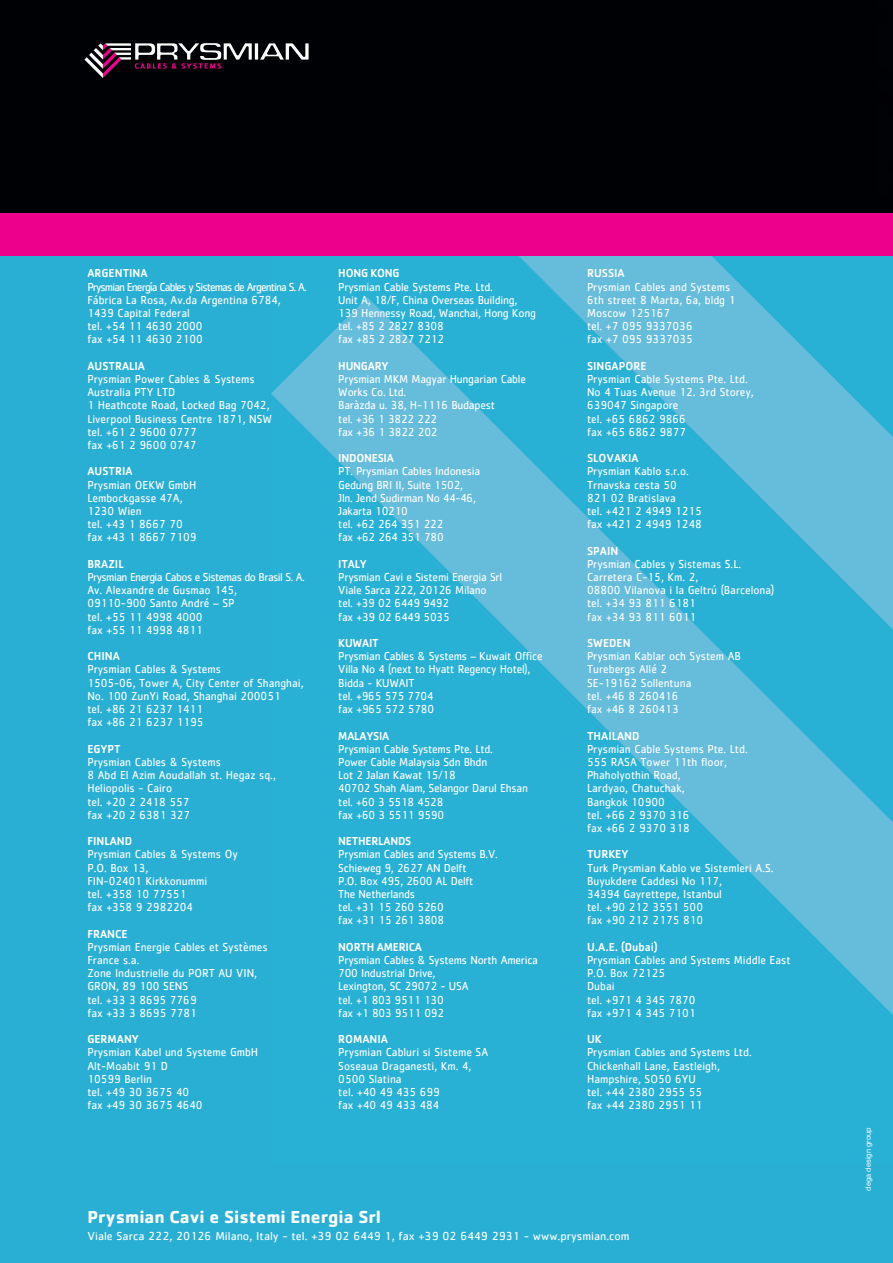
<style>
.page{position:relative;width:893px;height:1263px;background:#2aafd4}
.page>*{position:absolute;margin:0;border:0;box-sizing:border-box;transform-origin:0 0}
.t1{font:700 18px "Cachet";color:#fff}
.t2{font:12px/13.2px "Cachet";color:#fff;scale:.95 1}
.t3{font:12px/13.2px "Cachet";letter-spacing:-.02em;color:#fff;scale:.95 1}
.t4{font:500 12px "Cachet";color:#fff;scale:.95 1}
.t5{font:12px "Cachet";color:#fff}
.t6{font:500 12px "Cachet";letter-spacing:-.02em;color:#fff;scale:.95 1}
.t7{font:7.5px "Helvetica Neue";color:#fff}
</style>
<div class="page">
<img style="left:272px;top:256px;width:621px;height:759px">
<div style="left:0;top:0;width:893px;height:213px;background:#000104"></div>
<div style="left:0;top:213px;width:893px;height:43px;background:#ec008c"></div>
<svg style="left:84px;top:43px;width:225px;height:35px"></svg>
<p class="t4" style="left:87px;top:269px;width:65px">ARGENTINA</p>
<p class="t2" style="left:87px;top:281px;width:233px">Prysmian Energía Cables y Sistemas de Argentina S. A.<br>Fábrica La Rosa, Av.da Argentina 6784,<br>1439 Capital Federal<br>tel. +54 11 4630 2000<br>fax +54 11 4630 2100</p>
<p class="t4" style="left:87px;top:362px;width:62px">AUSTRALIA</p>
<p class="t2" style="left:87px;top:374px;width:196px">Prysmian Power Cables &amp; Systems<br>Australia PTY LTD<br>1 Heathcote Road, Locked Bag 7042,<br>Liverpool Business Centre 1871, NSW tel. +61 2 9600 0777<br>fax +61 2 9600 0747</p>
<p class="t4" style="left:87px;top:467px;width:49px">AUSTRIA</p>
<p class="t2" style="left:87px;top:479px;width:116px">Prysmian OEKW GmbH<br>Lembockgasse 47A,<br>1230 Wien<br>tel. +43 1 8667 70 fax +43 1 8667 7109</p>
<p class="t4" style="left:87px;top:560px;width:40px">BRAZIL</p>
<p class="t2" style="left:87px;top:572px;width:231px">Prysmian Energia Cabos e Sistemas do Brasil S. A.<br>Av. Alexandre de Gusmao 145,<br>09110-900 Santo André – SP<br>tel. +55 11 4998 4000<br>fax +55 11 4998 4811</p>
<p class="t4" style="left:87px;top:652px;width:36px">CHINA</p>
<p class="t2" style="left:87px;top:664px;width:229px">Prysmian Cables &amp; Systems<br>1505-06, Tower A, City Center of Shanghai,<br>No. 100 ZunYi Road, Shanghai 200051<br>tel. +86 21 6237 1411<br>fax +86 21 6237 1195</p>
<p class="t4" style="left:87px;top:745px;width:37px">EGYPT</p>
<p class="t2" style="left:87px;top:756px;width:200px">Prysmian Cables &amp; Systems<br>8 Abd El Azim Aoudallah st. Hegaz sq.,<br>Heliopolis - Cairo<br>tel. +20 2 2418 557<br>fax +20 2 6381 327</p>
<p class="t4" style="left:87px;top:837px;width:49px">FINLAND</p>
<p class="t2" style="left:87px;top:849px;width:160px">Prysmian Cables &amp; Systems Oy<br>P.O. Box 13,<br>FIN-02401 Kirkkonummi<br>tel. +358 10 77551<br>fax +358 9 2982204</p>
<p class="t4" style="left:87px;top:929px;width:44px">FRANCE</p>
<p class="t2" style="left:87px;top:941px;width:191px">Prysmian Energie Cables et Systèmes<br>France s.a.<br>Zone Industrielle du PORT AU VIN,<br>GRON, 89 100 SENS<br>tel. +33 3 8695 7769<br>fax +33 3 8695 7781</p>
<p class="t4" style="left:87px;top:1035px;width:56px">GERMANY</p>
<p class="t2" style="left:87px;top:1047px;width:181px">Prysmian Kabel und Systeme GmbH<br>Alt-Moabit 91 D<br>10599 Berlin<br>tel. +49 30 3675 40<br>fax +49 30 3675 4640</p>
<p class="t6" style="left:338px;top:269px;width:66px">HONG KONG</p>
<p class="t3" style="left:338px;top:281px;width:209px">Prysmian Cable Systems Pte. Ltd.<br>Unit A, 18/F, China Overseas Building,<br>139 Hennessy Road, Wanchai, Hong Kong tel. +85 2 2827 8308<br>fax +85 2 2827 7212</p>
<p class="t6" style="left:338px;top:362px;width:54px">HUNGARY</p>
<p class="t3" style="left:338px;top:374px;width:199px">Prysmian MKM Magyar Hungarian Cable<br>Works Co. Ltd.<br>Baràzda u. 38, H-1116 Budapest<br>tel. +36 1 3822 222<br>fax +36 1 3822 202</p>
<p class="t6" style="left:338px;top:454px;width:60px">INDONESIA</p>
<p class="t3" style="left:338px;top:466px;width:151px">PT. Prysmian Cables Indonesia<br>Gedung BRI II, Suite 1502,<br>Jln. Jend Sudirman No 44-46,<br>Jakarta 10210<br>tel. +62 264 351 222<br>fax +62 264 351 780</p>
<p class="t4" style="left:338px;top:560px;width:32px">ITALY</p>
<p class="t3" style="left:338px;top:572px;width:174px">Prysmian Cavi e Sistemi Energia Srl<br>Viale Sarca 222, 20126 Milano tel. +39 02 6449 9492<br>fax +39 02 6449 5035</p>
<p class="t4" style="left:338px;top:639px;width:44px">KUWAIT</p>
<p class="t3" style="left:338px;top:651px;width:217px">Prysmian Cables &amp; Systems – Kuwait Office<br>Villa No 4 (next to Hyatt Regency Hotel),<br>Bidda - KUWAIT<br>tel. +965 575 7704<br>fax +965 572 5780</p>
<p class="t6" style="left:338px;top:731px;width:55px">MALAYSIA</p>
<p class="t3" style="left:338px;top:743px;width:201px">Prysmian Cable Systems Pte. Ltd.<br>Power Cable Malaysia Sdn Bhdn<br>Lot 2 Jalan Kawat 15/18<br>40702 Shah Alam, Selangor Darul Ehsan tel. +60 3 5518 4528<br>fax +60 3 5511 9590</p>
<p class="t6" style="left:338px;top:837px;width:78px">NETHERLANDS</p>
<p class="t3" style="left:338px;top:849px;width:170px">Prysmian Cables and Systems B.V.<br>Schieweg 9, 2627 AN Delft<br>P.O. Box 495, 2600 AL Delft<br>The Netherlands<br>tel. +31 15 260 5260<br>fax +31 15 261 3808</p>
<p class="t6" style="left:338px;top:943px;width:90px">NORTH AMERICA</p>
<p class="t3" style="left:338px;top:954px;width:212px">Prysmian Cables &amp; Systems North America<br>700 Industrial Drive,<br>Lexington, SC 29072 - USA<br>tel. +1 803 9511 130<br>fax +1 803 9511 092</p>
<p class="t4" style="left:338px;top:1035px;width:54px">ROMANIA</p>
<p class="t2" style="left:338px;top:1047px;width:159px">Prysmian Cabluri si Sisteme SA<br>Soseaua Draganesti, Km. 4,<br>0500 Slatina<br>tel. +40 49 435 699<br>fax +40 49 433 484</p>
<p class="t4" style="left:587px;top:269px;width:41px">RUSSIA</p>
<p class="t2" style="left:587px;top:281px;width:158px">Prysmian Cables and Systems<br>6th street 8 Marta, 6a, bldg 1<br>Moscow 125167<br>tel. +7 095 9337036<br>fax +7 095 9337035</p>
<p class="t4" style="left:587px;top:362px;width:64px">SINGAPORE</p>
<p class="t2" style="left:587px;top:374px;width:177px">Prysmian Cable Systems Pte. Ltd.<br>No 4 Tuas Avenue 12. 3rd Storey,<br>639047 Singapore<br>tel. +65 6862 9866<br>fax +65 6862 9877</p>
<p class="t4" style="left:587px;top:454px;width:56px">SLOVAKIA</p>
<p class="t2" style="left:587px;top:466px;width:122px">Prysmian Kablo s.r.o.<br>Trnavska cesta 50<br>821 02 Bratislava<br>tel. +421 2 4949 1215 fax +421 2 4949 1248</p>
<p class="t4" style="left:587px;top:547px;width:34px">SPAIN</p>
<p class="t2" style="left:587px;top:558px;width:199px">Prysmian Cables y Sistemas S.L.<br>Carretera C-15, Km. 2,<br>08800 Vilanova i la Geltrú (Barcelona) tel. +34 93 811 6181<br>fax +34 93 811 6011</p>
<p class="t4" style="left:587px;top:639px;width:47px">SWEDEN</p>
<p class="t2" style="left:587px;top:651px;width:163px">Prysmian Kablar och System AB<br>Turebergs Allé 2<br>SE-19162 Sollentuna<br>tel. +46 8 260416<br>fax +46 8 260413</p>
<p class="t4" style="left:587px;top:731px;width:57px">THAILAND</p>
<p class="t2" style="left:587px;top:743px;width:171px">Prysmian Cable Systems Pte. Ltd.<br>555 RASA Tower 11th floor,<br>Phaholyothin Road,<br>Lardyao, Chatuchak,<br>Bangkok 10900<br>tel. +66 2 9370 316<br>fax +66 2 9370 318</p>
<p class="t4" style="left:587px;top:850px;width:45px">TURKEY</p>
<p class="t2" style="left:587px;top:862px;width:198px">Turk Prysmian Kablo ve Sistemleri A.S.<br>Buyukdere Caddesi No 117,<br>34394 Gayrettepe, Istanbul<br>tel. +90 212 3551 500<br>fax +90 212 2175 810</p>
<p class="t4" style="left:587px;top:943px;width:76px">U.A.E. (Dubai)</p>
<p class="t2" style="left:587px;top:954px;width:216px">Prysmian Cables and Systems Middle East<br>P.O. Box 72125<br>Dubai<br>tel. +971 4 345 7870<br>fax +971 4 345 7101</p>
<p class="t4" style="left:587px;top:1035px;width:17px">UK</p>
<p class="t2" style="left:587px;top:1047px;width:175px">Prysmian Cables and Systems Ltd.<br>Chickenhall Lane, Eastleigh,<br>Hampshire, SO50 6YU<br>tel. +44 2380 2955 55<br>fax +44 2380 2951 11</p>
<h1 class="t1" style="left:87px;top:1211px;width:295px">Prysmian Cavi e Sistemi Energia Srl</h1>
<p class="t5" style="left:87px;top:1232px;width:544px">Viale Sarca 222, 20126 Milano, Italy - tel. +39 02 6449 1, fax +39 02 6449 2931 - www.prysmian.com</p>
<p class="t7" style="left:866px;top:1191px;width:65px;rotate:-90deg">dega design group</p>
</div>
